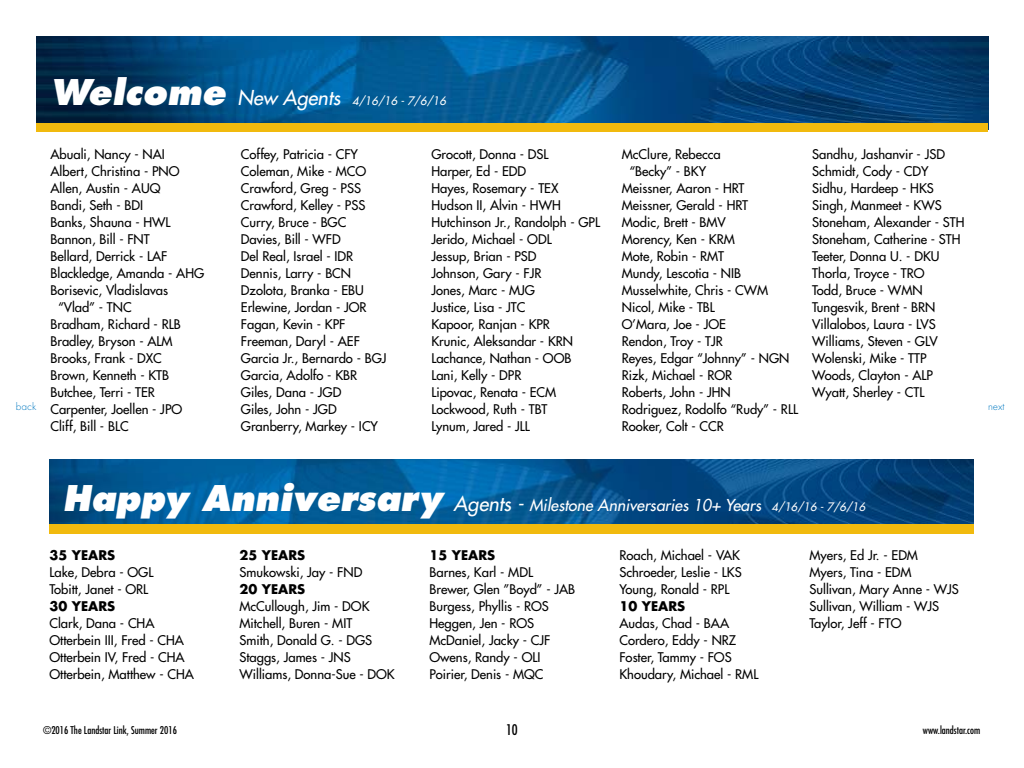
<style>
.page{position:relative;width:1024px;height:768px;background:#fff}
.page>*{position:absolute;margin:0;border:0;box-sizing:border-box;transform-origin:0 0}
.t1{font:italic 500 16px "Futura Std";color:#fff}
.t2{font:condensed 14.3px "Futura Std";color:#000}
.t3{font:500 13px/17px "Futura Std";color:#000}
.t4{font:700 13px "Futura Std";color:#000}
.t5{font:italic 500 11.4px "Futura Std";color:#fff}
.t6{font:300 11px "Futura T";color:#0079c1}
.t7{font:condensed 10.4px "Futura Std";color:#000}
.s1{font-weight:800;font-size:34.5px}
.s2{font-size:20px}
.s3{font-size:11.4px}
.s4{font-family:"Futura"}
</style>
<div class="page">
<img style="left:49px;top:459px;width:925px;height:66px">
<div style="left:49px;top:525px;width:925px;height:9px;background:#f1ba0e"></div>
<img style="left:36px;top:36px;width:952px;height:87px">
<div style="left:36px;top:123px;width:952px;height:9px;background:#f1ba0e"></div>
<p class="t5" style="left:50px;top:94px;width:397px"><span class="s1">Welcome</span> <span class="s2">New Agents</span> 4/16/16 - 7/6/16</p>
<p class="t3" style="left:241px;top:146px;width:147px">Coffey, Patricia - CFY<br>Coleman, Mike - MCO<br>Crawford, Greg - PSS<br>Crawford, Kelley - PSS<br>Curry, Bruce - BGC<br>Davies, Bill - WFD<br>Del Real, Israel - IDR<br>Dennis, Larry - BCN<br>Dzolota, Branka - EBU<br>Erlewine, Jordan - JOR<br>Fagan, Kevin - KPF<br>Freeman, Daryl - AEF<br>Garcia Jr., Bernardo - BGJ<br>Garcia, Adolfo - KBR<br>Giles, Dana - JGD<br>Giles, John - JGD<br>Granberry, Markey - ICY</p>
<p class="t3" style="left:431px;top:146px;width:170px">Grocott, Donna - DSL<br>Harper, Ed - EDD<br>Hayes, Rosemary - TEX<br>Hudson II, Alvin - HWH<br>Hutchinson Jr., Randolph - GPL<br>Jerido, Michael - ODL<br>Jessup, Brian - PSD<br>Johnson, Gary - FJR<br>Jones, Marc - MJG<br>Justice, Lisa - JTC<br>Kapoor, Ranjan - KPR<br>Krunic, Aleksandar - KRN<br>Lachance, Nathan - OOB<br>Lani, Kelly - DPR<br>Lipovac, Renata - ECM<br>Lockwood, Ruth - TBT<br>Lynum, Jared - JLL</p>
<p class="t3" style="left:622px;top:146px;width:101px">McClure, Rebecca</p>
<p class="t3" style="left:50px;top:145px;width:116px">Abuali, Nancy - NAI</p>
<p class="t3" style="left:50px;top:163px;width:130px">Albert, Christina - PNO</p>
<p class="t3" style="left:50px;top:180px;width:112px">Allen, Austin - AUQ</p>
<p class="t3" style="left:50px;top:197px;width:94px">Bandi, Seth - BDI</p>
<p class="t3" style="left:50px;top:214px;width:122px">Banks, Shauna - HWL</p>
<p class="t3" style="left:50px;top:231px;width:101px">Bannon, Bill - FNT</p>
<p class="t3" style="left:50px;top:248px;width:118px">Bellard, Derrick - LAF</p>
<p class="t3" style="left:50px;top:265px;width:155px">Blackledge, Amanda - AHG</p>
<p class="t3" style="left:50px;top:282px;width:119px">Borisevic, Vladislavas</p>
<p class="t3" style="left:58px;top:299px;width:75px">“Vlad” - TNC</p>
<p class="t3" style="left:50px;top:316px;width:132px">Bradham, Richard - RLB</p>
<p class="t3" style="left:50px;top:333px;width:124px">Bradley, Bryson - ALM</p>
<p class="t3" style="left:50px;top:350px;width:113px">Brooks, Frank - DXC</p>
<p class="t3" style="left:50px;top:367px;width:120px">Brown, Kenneth - KTB</p>
<p class="t3" style="left:50px;top:384px;width:106px">Butchee, Terri - TER</p>
<p class="t3" style="left:50px;top:401px;width:133px">Carpenter, Joellen - JPO</p>
<p class="t3" style="left:50px;top:418px;width:80px">Cliff, Bill - BLC</p>
<p class="t3" style="left:812px;top:146px;width:154px">Sandhu, Jashanvir - JSD<br>Schmidt, Cody - CDY<br>Sidhu, Hardeep - HKS<br>Singh, Manmeet - KWS<br>Stoneham, Alexander - STH<br>Stoneham, Catherine - STH<br>Teeter, Donna U. - DKU<br>Thorla, Troyce - TRO<br>Todd, Bruce - WMN<br>Tungesvik, Brent - BRN<br>Villalobos, Laura - LVS<br>Williams, Steven - GLV<br>Wolenski, Mike - TTP<br>Woods, Clayton - ALP<br>Wyatt, Sherley - CTL</p>
<p class="t3" style="left:629px;top:163px;width:78px">“Becky” - BKY</p>
<p class="t3" style="left:622px;top:180px;width:124px">Meissner, Aaron - HRT</p>
<p class="t3" style="left:622px;top:197px;width:128px">Meissner, Gerald - HRT</p>
<p class="t3" style="left:622px;top:214px;width:106px">Modic, Brett - BMV</p>
<p class="t3" style="left:622px;top:231px;width:114px">Morency, Ken - KRM</p>
<p class="t3" style="left:622px;top:248px;width:104px">Mote, Robin - RMT</p>
<p class="t3" style="left:622px;top:265px;width:121px">Mundy, Lescotia - NIB</p>
<p class="t3" style="left:622px;top:282px;width:148px">Musselwhite, Chris - CWM</p>
<p class="t3" style="left:622px;top:299px;width:95px">Nicol, Mike - TBL</p>
<p class="t3" style="left:622px;top:316px;width:106px">O’Mara, Joe - JOE</p>
<p class="t3" style="left:622px;top:333px;width:103px">Rendon, Troy - TJR</p>
<p class="t3" style="left:622px;top:350px;width:169px">Reyes, Edgar “Johnny” - NGN</p>
<p class="t3" style="left:622px;top:367px;width:112px">Rizk, Michael - ROR</p>
<p class="t3" style="left:622px;top:384px;width:110px">Roberts, John - JHN</p>
<p class="t3" style="left:622px;top:401px;width:178px">Rodriguez, Rodolfo “Rudy” - RLL</p>
<p class="t3" style="left:622px;top:418px;width:103px">Rooker, Colt - CCR</p>
<p class="t6" style="left:16px;top:400px;width:22px">back</p>
<p class="t6" style="left:988px;top:400px;width:18px">next</p>
<p class="t1" style="left:63px;top:495px;width:804px"><span class="s1">Happy Anniversary</span> <span class="s2">Agents -</span> Milestone Anniversaries 10+ Years <span class="s3">4/16/16 - 7/6/16</span></p>
<p class="t4" style="left:50px;top:546px;width:67px">35 YEARS</p>
<p class="t3" style="left:50px;top:563px;width:105px">Lake, Debra - OGL<br>Tobitt, Janet - ORL</p>
<p class="t4" style="left:50px;top:597px;width:67px">30 YEARS</p>
<p class="t3" style="left:50px;top:614px;width:146px">Clark, Dana - CHA<br>Otterbein III, Fred - CHA<br>Otterbein IV, Fred - CHA<br>Otterbein, Matthew - CHA</p>
<p class="t4" style="left:239px;top:546px;width:67px">25 YEARS</p>
<p class="t3" style="left:239px;top:563px;width:124px">Smukowski, Jay - FND</p>
<p class="t4" style="left:239px;top:580px;width:67px">20 YEARS</p>
<p class="t3" style="left:239px;top:597px;width:157px">McCullough, Jim - DOK<br>Mitchell, Buren - MIT<br>Smith, Donald G. - DGS<br>Staggs, James - JNS<br>Williams, Donna-Sue - DOK</p>
<p class="t4" style="left:429px;top:546px;width:67px">15 YEARS</p>
<p class="t3" style="left:429px;top:563px;width:147px">Barnes, Karl - MDL<br>Brewer, Glen ”Boyd” - JAB<br>Burgess, Phyllis - ROS<br>Heggen, Jen - ROS<br>McDaniel, Jacky - CJF<br>Owens, Randy - OLI<br>Poirier, Denis - MQC</p>
<p class="t3" style="left:619px;top:546px;width:124px">Roach, Michael - VAK<br>Schroeder, Leslie - LKS<br>Young, Ronald - RPL</p>
<p class="t4" style="left:619px;top:597px;width:67px">10 YEARS</p>
<p class="t3" style="left:619px;top:614px;width:140px">Audas, Chad - BAA<br>Cordero, Eddy - NRZ<br>Foster, Tammy - FOS<br>Khoudary, Michael - RML</p>
<p class="t3" style="left:809px;top:546px;width:151px">Myers, Ed Jr. - EDM<br>Myers, Tina - EDM<br>Sullivan, Mary Anne - WJS<br>Sullivan, William - WJS<br>Taylor, Jeff - FTO</p>
<p class="t7" style="left:43px;top:724px;width:136px"><span class="s4">©</span>2016 The Landstar Link, Summer 2016</p>
<p class="t2" style="left:506px;top:721px;width:13px">10</p>
<p class="t7" style="left:923px;top:724px;width:59px">www.landstar.com</p>
</div>
